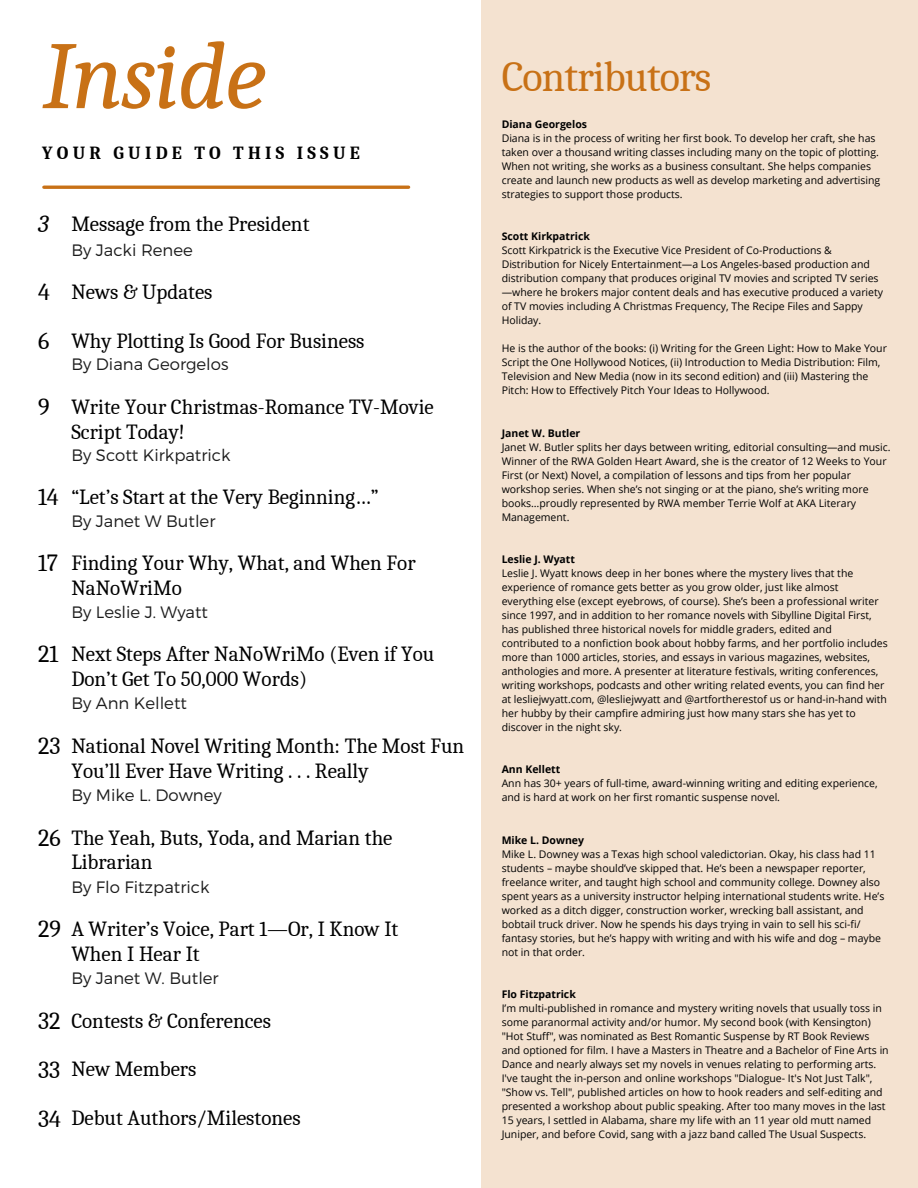
<style>
.page{position:relative;width:918px;height:1188px;background:#fff}
.page>*{position:absolute;margin:0;border:0;box-sizing:border-box;transform-origin:0 0}
.t1{font:italic 96px "Caladea";letter-spacing:-.02em;color:#c87116}
.t2{font:42px "Caladea";letter-spacing:-.02em;color:#c87116}
.t3{font:24px "Caladea";color:#000}
.t4{font:italic 24px "Caladea";color:#000}
.t5{font:21px/24.8px "Caladea";color:#000}
.t6{font:700 18px "Caladea";letter-spacing:.235em;color:#000}
.t7{font:300 16.5px "Montserrat";color:#1c1c1c}
.t8{font:10.5px/14px "Open Sans";color:#000}
.t9{font:700 10.5px "Open Sans";color:#000}
</style>
<div class="page">
<hr style="left:44px;top:186px;width:365px;height:3px;background:#c87116">
<div style="left:482px;top:0;width:436px;height:1188px;background:#f4e2d0"></div>
<h5 class="t1" style="left:42px;top:22px;width:226px">Inside</h5>
<p class="t6" style="left:42px;top:142px;width:319px">YOUR GUIDE TO THIS ISSUE</p>
<h3 class="t4" style="left:38px;top:210px;width:12px">3</h3>
<p class="t5" style="left:71px;top:212px;width:240px">Message from the President</p>
<h5 class="t7" style="left:71px;top:239px;width:123px">By Jacki Renee</h5>
<p class="t3" style="left:38px;top:279px;width:13px">4</p>
<p class="t5" style="left:71px;top:280px;width:143px">News &amp; Updates</p>
<h5 class="t3" style="left:38px;top:328px;width:13px">6</h5>
<h3 class="t5" style="left:71px;top:329px;width:295px">Why Plotting Is Good For Business</h3>
<p class="t7" style="left:71px;top:354px;width:159px">By Diana Georgelos</p>
<p class="t3" style="left:38px;top:393px;width:13px">9</p>
<p class="t5" style="left:71px;top:395px;width:364px">Write Your Christmas-Romance TV-Movie<br>Script Today!</p>
<p class="t7" style="left:71px;top:444px;width:161px">By Scott Kirkpatrick</p>
<h3 class="t3" style="left:38px;top:484px;width:22px">14</h3>
<p class="t5" style="left:71px;top:485px;width:309px">“Let’s Start at the Very Beginning…”</p>
<h5 class="t7" style="left:71px;top:510px;width:146px">By Janet W Butler</h5>
<h3 class="t3" style="left:38px;top:550px;width:21px">17</h3>
<p class="t5" style="left:71px;top:551px;width:346px">Finding Your Why, What, and When For<br>NaNoWriMo</p>
<h5 class="t7" style="left:71px;top:601px;width:138px">By Leslie J. Wyatt</h5>
<h3 class="t3" style="left:38px;top:641px;width:22px">21</h3>
<p class="t5" style="left:71px;top:642px;width:365px">Next Steps After NaNoWriMo (Even if You<br>Don’t Get To 50,000 Words)</p>
<h5 class="t7" style="left:71px;top:693px;width:117px">By Ann Kellett</h5>
<p class="t3" style="left:38px;top:732px;width:24px">23</p>
<p class="t5" style="left:71px;top:734px;width:394px">National Novel Writing Month: The Most Fun<br>You’ll Ever Have Writing . . . Really</p>
<p class="t7" style="left:71px;top:784px;width:152px">By Mike L. Downey</p>
<p class="t3" style="left:38px;top:824px;width:24px">26</p>
<h3 class="t5" style="left:71px;top:825px;width:323px">The Yeah, Buts, Yoda, and Marian the<br>Librarian</h3>
<p class="t7" style="left:71px;top:876px;width:140px">By Flo Fitzpatrick</p>
<p class="t3" style="left:38px;top:916px;width:24px">29</p>
<h2 class="t5" style="left:71px;top:917px;width:329px">A Writer’s Voice, Part 1—Or, I Know It<br>When I Hear It</h2>
<h3 class="t7" style="left:71px;top:968px;width:149px">By Janet W. Butler</h3>
<p class="t3" style="left:38px;top:1007px;width:24px">32</p>
<p class="t5" style="left:71px;top:1008px;width:201px">Contests &amp; Conferences</p>
<p class="t3" style="left:38px;top:1056px;width:24px">33</p>
<p class="t5" style="left:71px;top:1057px;width:127px">New Members</p>
<p class="t3" style="left:38px;top:1105px;width:24px">34</p>
<p class="t5" style="left:71px;top:1106px;width:231px">Debut Authors/Milestones</p>
<h3 class="t2" style="left:502px;top:53px;width:211px">Contributors</h3>
<h1 class="t9" style="left:502px;top:117px;width:87px">Diana Georgelos</h1>
<h4 class="t8" style="left:502px;top:131px;width:380px">Diana is in the process of writing her first book. To develop her craft, she has taken over a thousand writing classes including many on the topic of plotting.<br>When not writing, she works as a business consultant. She helps companies create and launch new products as well as develop marketing and advertising strategies to support those products.</h4>
<h5 class="t9" style="left:502px;top:229px;width:90px">Scott Kirkpatrick</h5>
<p class="t8" style="left:502px;top:243px;width:383px">Scott Kirkpatrick is the Executive Vice President of Co-Productions &amp; Distribution for Nicely Entertainment—a Los Angeles-based production and distribution company that produces original TV movies and scripted TV series —where he brokers major content deals and has executive produced a variety of TV movies including A Christmas Frequency, The Recipe Files and Sappy Holiday.</p>
<h3 class="t8" style="left:502px;top:341px;width:387px">He is the author of the books: (i) Writing for the Green Light: How to Make Your Script the One Hollywood Notices, (ii) Introduction to Media Distribution: Film, Television and New Media (now in its second edition) and (iii) Mastering the Pitch: How to Effectively Pitch Your Ideas to Hollywood.</h3>
<p class="t9" style="left:502px;top:425px;width:80px">Janet W. Butler</p>
<h3 class="t8" style="left:502px;top:440px;width:391px">Janet W. Butler splits her days between writing, editorial consulting—and music.<br>Winner of the RWA Golden Heart Award, she is the creator of 12 Weeks to Your First (or Next) Novel, a compilation of lessons and tips from her popular workshop series. When she’s not singing or at the piano, she’s writing more books…proudly represented by RWA member Terrie Wolf at AKA Literary Management.</h3>
<p class="t9" style="left:502px;top:552px;width:75px">Leslie J. Wyatt</p>
<h3 class="t8" style="left:502px;top:566px;width:388px">Leslie J. Wyatt knows deep in her bones where the mystery lives that the experience of romance gets better as you grow older, just like almost everything else (except eyebrows, of course). She’s been a professional writer since 1997, and in addition to her romance novels with Sibylline Digital First, has published three historical novels for middle graders, edited and contributed to a nonfiction book about hobby farms, and her portfolio includes more than 1000 articles, stories, and essays in various magazines, websites, anthologies and more. A presenter at literature festivals, writing conferences, writing workshops, podcasts and other writing related events, you can find her at lesliejwyatt.com, @lesliejwyatt and @artfortherestof us or hand-in-hand with her hubby by their campfire admiring just how many stars she has yet to discover in the night sky.</h3>
<h5 class="t9" style="left:502px;top:762px;width:60px">Ann Kellett</h5>
<p class="t8" style="left:502px;top:776px;width:378px">Ann has 30+ years of full-time, award-winning writing and editing experience, and is hard at work on her first romantic suspense novel.</p>
<h3 class="t9" style="left:502px;top:832px;width:84px">Mike L. Downey</h3>
<h5 class="t8" style="left:502px;top:846px;width:384px">Mike L. Downey was a Texas high school valedictorian. Okay, his class had 11 students – maybe should’ve skipped that. He’s been a newspaper reporter, freelance writer, and taught high school and community college. Downey also spent years as a university instructor helping international students write. He’s worked as a ditch digger, construction worker, wrecking ball assistant, and bobtail truck driver. Now he spends his days trying in vain to sell his sci-fi/ fantasy stories, but he’s happy with writing and with his wife and dog – maybe not in that order.</h5>
<h3 class="t9" style="left:502px;top:987px;width:76px">Flo Fitzpatrick</h3>
<p class="t8" style="left:502px;top:1001px;width:389px">I’m multi-published in romance and mystery writing novels that usually toss in some paranormal activity and/or humor. My second book (with Kensington) "Hot Stuff", was nominated as Best Romantic Suspense by RT Book Reviews and optioned for film. I have a Masters in Theatre and a Bachelor of Fine Arts in Dance and nearly always set my novels in venues relating to performing arts.<br>I've taught the in-person and online workshops "Dialogue- It's Not Just Talk", "Show vs. Tell", published articles on how to hook readers and self-editing and presented a workshop about public speaking. After too many moves in the last 15 years, I settled in Alabama, share my life with an 11 year old mutt named Juniper, and before Covid, sang with a jazz band called The Usual Suspects.</p>
</div>
